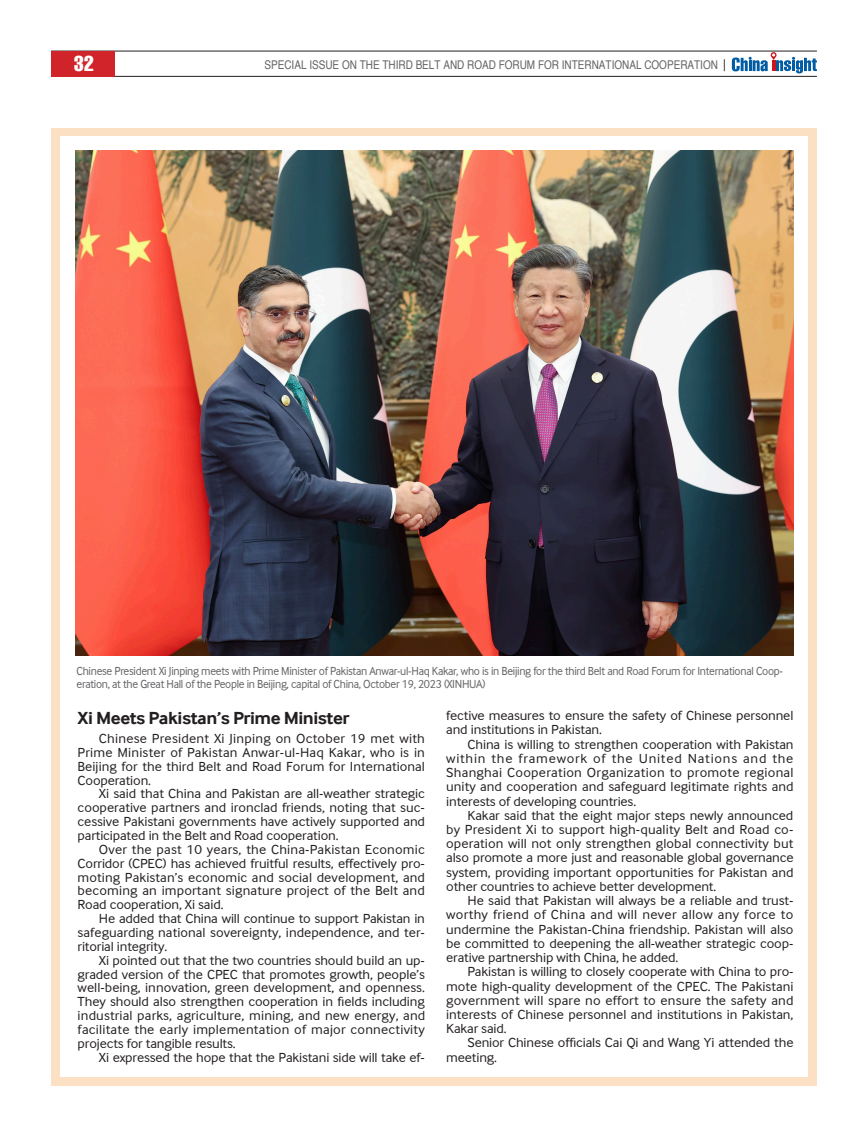
<style>
.page{position:relative;width:868px;height:1136px;background:#fff}
.page>*{position:absolute;margin:0;border:0;box-sizing:border-box;transform-origin:0 0}
.t1{font:extra-condensed 21px "Helvetica";color:#fff}
.t2{font:700 18px "Inter Face Da Ma";letter-spacing:-.025em;color:#231f20;scale:1.05 1}
.t3{font:13.5px/14.2px "Inter Face Da Ma";letter-spacing:-.01em;color:#231f20;text-align:justify;scale:1.05 1}
.t4{font:12px/12.8px "Inter Face Da Ma";letter-spacing:-.025em;color:#636366;scale:.95 1}
.t5{font:12px "Helvetica";color:#636366;scale:.83 1}
</style>
<div class="page">
<hr style="left:51px;top:51px;width:765px;height:1px;background:#231f20">
<hr style="left:51px;top:76px;width:765px;height:1px;background:#231f20">
<div style="left:51px;top:51px;width:64px;height:26px;background:#d1232a"></div>
<svg style="left:723px;top:59px;width:2px;height:12px"></svg>
<svg style="left:731px;top:52px;width:85px;height:21px"></svg>
<div style="left:51px;top:128px;width:765px;height:957px;background:#fbe0c4"></div>
<div style="left:60px;top:136px;width:747px;height:940px;background:#fff"></div>
<img style="left:76px;top:151px;width:717px;height:504px">
<h1 class="t1" style="left:74px;top:50px;width:21px">32</h1>
<p class="t5" style="left:264px;top:60px;width:548px">SPECIAL ISSUE ON THE THIRD BELT AND ROAD FORUM FOR INTERNATIONAL COOPERATION</p>
<p class="t4" style="left:77px;top:665px;width:745px">Chinese President Xi Jinping meets with Prime Minister of Pakistan Anwar-ul-Haq Kakar, who is in Beijing for the third Belt and Road Forum for International Coop&shy;eration, at the Great Hall of the People in Beijing, capital of China, October 19, 2023 (XINHUA)</p>
<h2 class="t2" style="left:78px;top:707px;width:260px">Xi Meets Pakistan’s Prime Minister</h2>
<p class="t3" style="left:78px;top:731px;width:332px;line-height:13.8px;text-indent:21px">Chinese President Xi Jinping on October 19 met with Prime Minister of Pakistan Anwar-ul-Haq Kakar, who is in Beijing for the third Belt and Road Forum for International Cooperation.</p>
<p class="t3" style="left:78px;top:786px;width:332px;line-height:13.8px;text-indent:21px">Xi said that China and Pakistan are all-weather strategic cooperative partners and ironclad friends, noting that suc&shy;cessive Pakistani governments have actively supported and participated in the Belt and Road cooperation.</p>
<p class="t3" style="left:78px;top:842px;width:332px;line-height:13.8px;text-indent:21px">Over the past 10 years, the China-Pakistan Economic Corridor (CPEC) has achieved fruitful results, effectively pro&shy;moting Pakistan’s economic and social development, and becoming an important signature project of the Belt and Road cooperation, Xi said.</p>
<p class="t3" style="left:78px;top:911px;width:332px;line-height:13.8px;text-indent:21px">He added that China will continue to support Pakistan in safeguarding national sovereignty, independence, and ter&shy;ritorial integrity.</p>
<p class="t3" style="left:78px;top:953px;width:332px;line-height:13.8px;text-indent:21px">Xi pointed out that the two countries should build an up&shy;graded version of the CPEC that promotes growth, people’s well-being, innovation, green development, and openness.<br>They should also strengthen cooperation in fields including industrial parks, agriculture, mining, and new energy, and facilitate the early implementation of major connectivity projects for tangible results.</p>
<p class="t3" style="left:99px;top:1049px;width:312px">Xi expressed the hope that the Pakistani side will take ef-</p>
<p class="t3" style="left:446px;top:708px;width:332px">fective measures to ensure the safety of Chinese personnel and institutions in Pakistan.</p>
<p class="t3" style="left:446px;top:736px;width:332px;text-indent:21px">China is willing to strengthen cooperation with Pakistan within the framework of the United Nations and the Shanghai Cooperation Organization to promote regional unity and cooperation and safeguard legitimate rights and interests of developing countries.</p>
<p class="t3" style="left:446px;top:808px;width:332px;text-indent:21px">Kakar said that the eight major steps newly announced by President Xi to support high-quality Belt and Road co&shy;operation will not only strengthen global connectivity but also promote a more just and reasonable global governance system, providing important opportunities for Pakistan and other countries to achieve better development.</p>
<p class="t3" style="left:446px;top:893px;width:332px;text-indent:21px">He said that Pakistan will always be a reliable and trust&shy;worthy friend of China and will never allow any force to undermine the Pakistan-China friendship. Pakistan will also be committed to deepening the all-weather strategic coop&shy;erative partnership with China, he added.</p>
<p class="t3" style="left:446px;top:964px;width:332px;text-indent:21px">Pakistan is willing to closely cooperate with China to pro&shy;mote high-quality development of the CPEC. The Pakistani government will spare no effort to ensure the safety and interests of Chinese personnel and institutions in Pakistan, Kakar said.</p>
<p class="t3" style="left:446px;top:1035px;width:332px;text-indent:21px">Senior Chinese officials Cai Qi and Wang Yi attended the meeting.</p>
</div>
